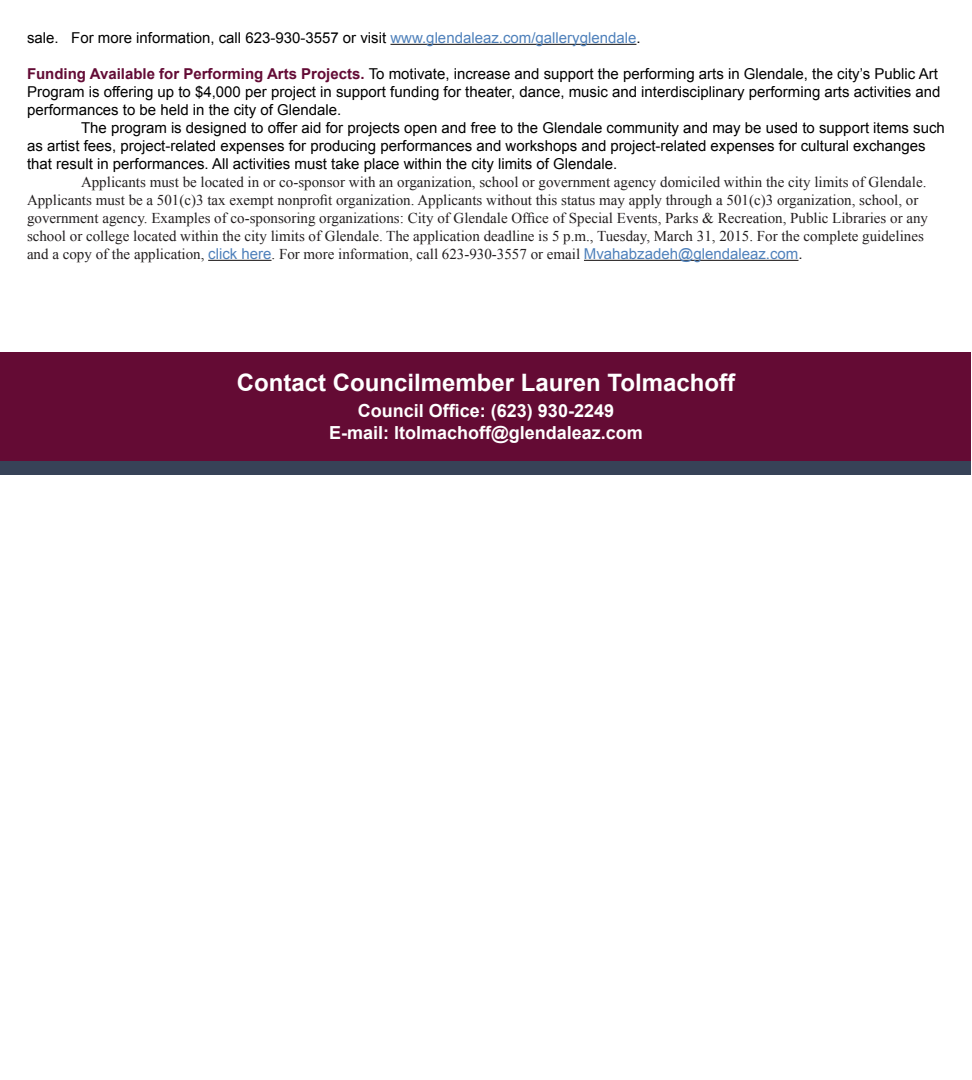
<style>
.page{position:relative;width:972px;height:1080px;background:#fff}
.page>*{position:absolute;margin:0;border:0;box-sizing:border-box;transform-origin:0 0}
.t1{font:700 24px "Arial";color:#fff}
.t2{font:700 18px "Arial";color:#fff}
.t3{font:15px/18px "Arial";color:#000}
.Default{font:15px/18px "Times New Roman";color:#231f20}
.s1{color:#4f81bb}
.s2{font-weight:700;color:#630b35}
.s3{font-family:"Arial";color:#4f81bb}
.s4{font-family:"Arial"}
</style>
<div class="page">
<div style="left:0;top:367px;width:970px;height:108px;background:#374257"></div>
<div style="left:1px;top:352px;width:970px;height:108px;background:#640b34"></div>
<hr style="left:390px;top:44px;width:246px;height:1px;background:#231f20">
<hr style="left:208px;top:260px;width:64px;height:1px;background:#231f20">
<hr style="left:584px;top:260px;width:214px;height:1px;background:#231f20">
<p class="t3" style="left:27px;top:29px;width:615px">sale. For more information, call 623-930-3557 or visit <span class="s1">www.glendaleaz.com/galleryglendale</span>.</p>
<p class="t3" style="left:27px;top:65px;width:915px"><span class="s2">Funding Available for Performing Arts Projects.</span> To motivate, increase and support the performing arts in Glendale, the city’s Public Art<br>Program is offering up to $4,000 per project in support funding for theater, dance, music and interdisciplinary performing arts activities and performances to be held in the city of Glendale.</p>
<p class="t3" style="left:27px;top:119px;width:919px;text-indent:54px">The program is designed to offer aid for projects open and free to the Glendale community and may be used to support items such as artist fees, project-related expenses for producing performances and workshops and project-related expenses for cultural exchanges that result in performances. All activities must take place within the city limits of Glendale.</p>
<p class="Default" style="left:27px;top:173px;width:903px;text-indent:54px">Applicants must be located in or co-sponsor with an organization, school or government agency domiciled within the city limits of Glendale.<br>Applicants must be a 501(c)3 tax exempt nonprofit organization. Applicants without this status may apply through a 501(c)3 organization, school, or government agency. Examples of co-sponsoring organizations: City of Glendale Office of Special Events, Parks &amp; Recreation, Public Libraries or any school or college located within the city limits of Glendale. The application deadline is 5 p.m., Tuesday, March 31, 2015. For the complete guidelines and a copy of the application, <span class="s3">click here</span>. For more information, call 623-930-3557 or email <span class="s3">Mvahabzadeh@glendaleaz.com</span><span class="s4">.</span></p>
<p class="t1" style="left:237px;top:367px;width:500px">Contact Councilmember Lauren Tolmachoff</p>
<p class="t2" style="left:358px;top:399px;width:258px">Council Office: (623) 930-2249</p>
<p class="t2" style="left:329px;top:420px;width:315px">E-mail: ltolmachoff@glendaleaz.com</p>
</div>
